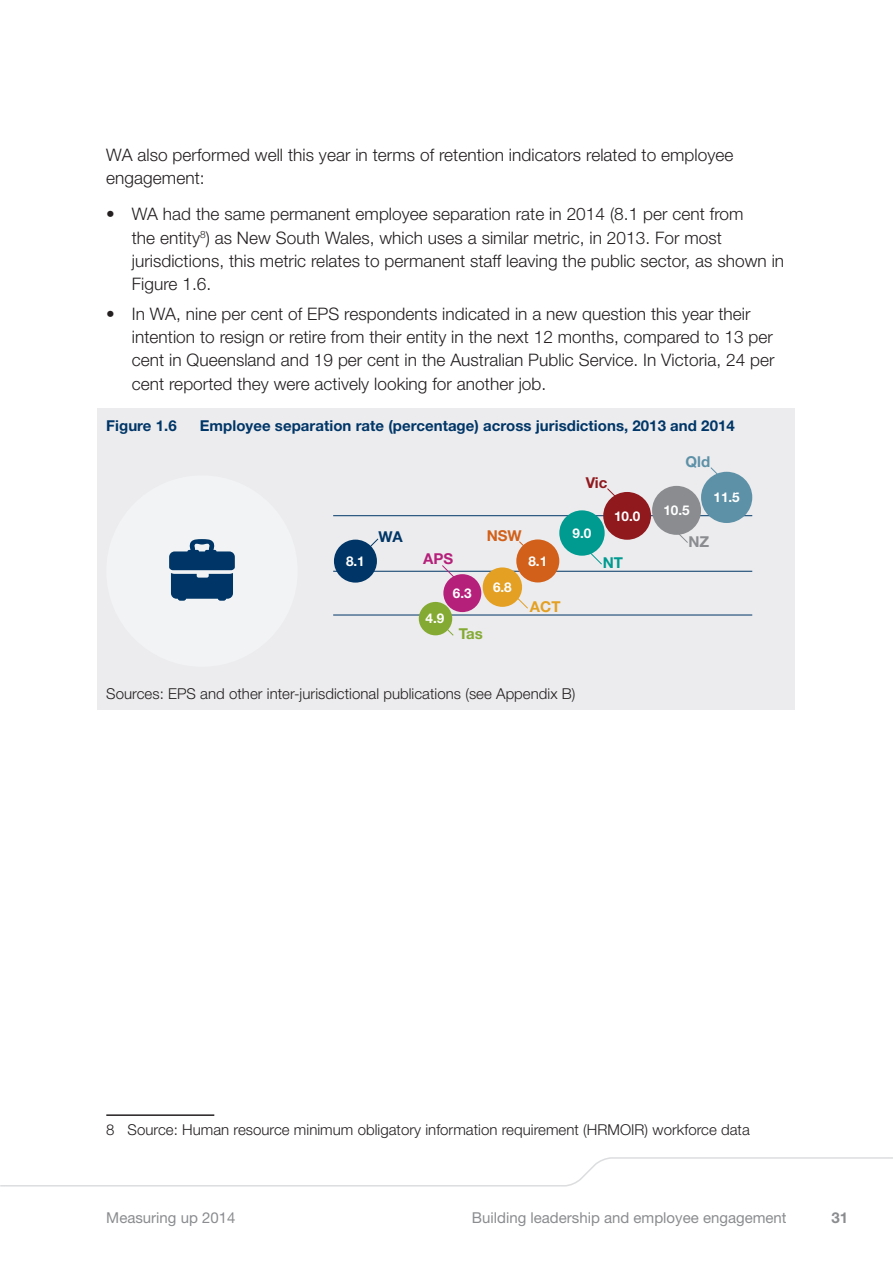
<style>
.page{position:relative;width:893px;height:1263px;background:#fff}
.page>*{position:absolute;margin:0;border:0;box-sizing:border-box;transform-origin:0 0}
.PSC_Body{font:300 17.25px/23.2px "Helvetica Neue LT Pro";letter-spacing:.005em;color:#231f20}
.Footnotes{font:300 15px "Helvetica Neue LT Pro";letter-spacing:.005em;color:#231f20}
.t1{font:700 15px "Helvetica Neue LT Pro";letter-spacing:.005em;color:#003667}
.Figure_source_line{font:300 15px "Helvetica Neue LT Pro";letter-spacing:.005em;color:#231f20}
.t2{font:15px "Helvetica Neue LT Pro";color:#8a8c8f}
.t3{font:700 15px "Helvetica Neue LT Pro";color:#8a8c8f}
.t4{font:700 15px "Helvetica Neue LT Pro";color:#90191e}
.t5{font:700 15px "Helvetica Neue LT Pro";color:#5d91a7}
.t6{font:700 15px "Helvetica Neue LT Pro";color:#85aa33}
.t7{font:700 15px "Helvetica Neue LT Pro";color:#e3a023}
.t8{font:700 15px "Helvetica Neue LT Pro";color:#b5207a}
.t9{font:700 15px "Helvetica Neue LT Pro";color:#d2601a}
.t10{font:700 15px "Helvetica Neue LT Pro";color:#009b90}
.t11{font:700 13.5px "Helvetica Neue LT Pro";color:#fff}
</style>
<div class="page">
<svg style="left:0;top:1157px;width:893px;height:30px"></svg>
<div style="left:98px;top:408px;width:697px;height:302px;background:#ececee"></div>
<hr style="left:106px;top:1114px;width:108px;height:2px;background:#231f20">
<svg style="left:665px;top:532px;width:23px;height:11px"></svg>
<svg style="left:607px;top:488px;width:27px;height:13px"></svg>
<hr style="left:333px;top:515px;width:419px;height:1px;background:#003667">
<div style="left:701px;top:472px;width:51px;height:51px;background:#5d91a7;border-radius:26px"></div>
<div style="left:559px;top:510px;width:46px;height:46px;background:#009b90;border-radius:23px"></div>
<div style="left:603px;top:492px;width:48px;height:48px;background:#90191e;border-radius:24px"></div>
<div style="left:652px;top:486px;width:49px;height:49px;background:#8a8c8f;border-radius:24px"></div>
<svg style="left:710px;top:467px;width:27px;height:11px"></svg>
<hr style="left:333px;top:571px;width:419px;height:1px;background:#003667">
<svg style="left:352px;top:538px;width:27px;height:19px"></svg>
<svg style="left:427px;top:609px;width:27px;height:27px"></svg>
<svg style="left:575px;top:541px;width:28px;height:24px"></svg>
<svg style="left:507px;top:586px;width:21px;height:23px"></svg>
<svg style="left:441px;top:565px;width:28px;height:19px"></svg>
<hr style="left:333px;top:615px;width:419px;height:1px;background:#003667">
<div style="left:106px;top:475px;width:192px;height:192px;background:#f2f3f4;border-radius:50%"></div>
<svg style="left:169px;top:539px;width:66px;height:62px"></svg>
<div style="left:419px;top:602px;width:33px;height:33px;background:#85aa33;border-radius:17px"></div>
<div style="left:483px;top:567px;width:39px;height:40px;background:#e3a023;border-radius:20px"></div>
<div style="left:516px;top:539px;width:43px;height:43px;background:#d2601a;border-radius:21px"></div>
<div style="left:443px;top:574px;width:38px;height:38px;background:#b5207a;border-radius:19px"></div>
<div style="left:334px;top:540px;width:43px;height:43px;background:#003667;border-radius:21px"></div>
<p class="PSC_Body" style="left:106px;top:143px;width:629px">WA also performed well this year in terms of retention indicators related to employee engagement:</p>
<p class="PSC_Body" style="left:132px;top:202px;width:654px;text-indent:-26px">• WA had the same permanent employee separation rate in 2014 (8.1 per cent from<br>the entity<sup>8</sup>) as New South Wales, which uses a similar metric, in 2013. For most jurisdictions, this metric relates to permanent staff leaving the public sector, as shown in Figure 1.6.</p>
<p class="PSC_Body" style="left:132px;top:302px;width:644px;text-indent:-26px">• In WA, nine per cent of EPS respondents indicated in a new question this year their intention to resign or retire from their entity in the next 12 months, compared to 13 per cent in Queensland and 19 per cent in the Australian Public Service. In Victoria, 24 per cent reported they were actively looking for another job.</p>
<p class="t1" style="left:106px;top:416px;width:72px">Figure 1.6</p>
<p class="t1" style="left:200px;top:416px;width:536px">Employee separation rate (percentage) across jurisdictions, 2013 and 2014</p>
<p class="t4" style="left:586px;top:473px;width:23px">Vic</p>
<p class="t11" style="left:346px;top:553px;width:20px">8.1</p>
<p class="t1" style="left:378px;top:527px;width:26px">WA</p>
<p class="t8" style="left:423px;top:549px;width:32px">APS</p>
<p class="t11" style="left:426px;top:610px;width:20px">4.9</p>
<p class="t11" style="left:453px;top:585px;width:20px">6.3</p>
<p class="t9" style="left:487px;top:526px;width:37px">NSW</p>
<p class="t11" style="left:493px;top:579px;width:20px">6.8</p>
<p class="t11" style="left:528px;top:552px;width:20px">8.1</p>
<p class="t7" style="left:530px;top:597px;width:32px">ACT</p>
<p class="t6" style="left:459px;top:624px;width:26px">Tas</p>
<p class="t11" style="left:573px;top:524px;width:20px">9.0</p>
<p class="t11" style="left:614px;top:507px;width:28px">10.0</p>
<p class="t10" style="left:603px;top:553px;width:22px">NT</p>
<p class="Figure_source_line" style="left:106px;top:684px;width:471px">Sources: EPS and other inter-jurisdictional publications (see Appendix B)</p>
<p class="t5" style="left:685px;top:452px;width:26px">Qld</p>
<p class="t11" style="left:663px;top:502px;width:28px">10.5</p>
<p class="t11" style="left:713px;top:489px;width:28px">11.5</p>
<p class="t3" style="left:688px;top:532px;width:22px">NZ</p>
<p class="Footnotes" style="left:106px;top:1121px;width:645px">8 Source: Human resource minimum obligatory information requirement (HRMOIR) workforce data</p>
<p class="t2" style="left:106px;top:1208px;width:131px">Measuring up 2014</p>
<p class="t2" style="left:472px;top:1208px;width:316px">Building leadership and employee engagement</p>
<p class="t3" style="left:831px;top:1208px;width:18px">31</p>
</div>
